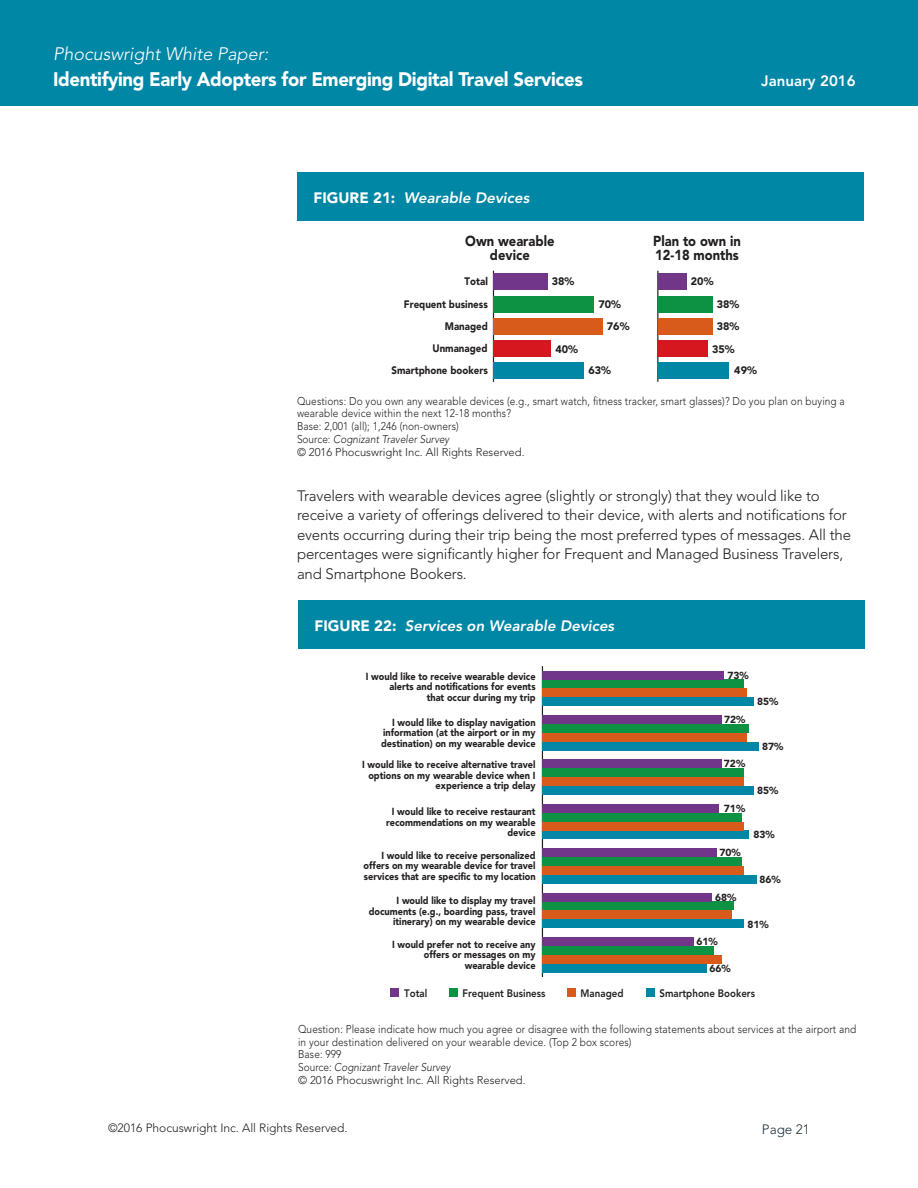
<style>
.page{position:relative;width:918px;height:1188px;background:#fff}
.page>*{position:absolute;margin:0;border:0;box-sizing:border-box;transform-origin:0 0}
.t1{font:900 19.5px "Avenir";letter-spacing:-.02em;color:#fff;scale:.95 1}
.t2{font:italic 300 18px "Avenir";color:#fff}
.d6__Text{font:300 15px/19.5px "Avenir";letter-spacing:-.01em;color:#231f20}
.t3{font:italic 800 15px "Avenir";color:#fff}
.t4{font:800 15px "Avenir";color:#fff}
.t5{font:900 14.4px/14.4px "Avenir";color:#231f20;text-align:center;scale:.9 1}
.t6{font:300 13.5px "Avenir";color:#1c323c}
.t7{font:300 12px "Avenir";color:#231f20}
.t8{font:300 11.25px/12.8px "Avenir";letter-spacing:.01em;color:#231f20;scale:.9 1}
.t9{font:300 11.25px "Avenir";letter-spacing:.01em;color:#231f20}
.t10{font:italic 300 11.25px "Avenir";color:#231f20;scale:.9 1}
.t11{font:900 10.8px/22.2px "Avenir";color:#231f20;text-align:right;scale:.9 1}
.t12{font:800 10.8px "Avenir";color:#231f20;scale:.9 1}
.t13{font:900 10.8px "Avenir";color:#231f20}
.t14{font:900 10.2px/10.5px "Avenir";color:#231f20;text-align:right;scale:.9 1}
.t15{font:900 10.2px "Avenir";color:#231f20}
.s1{font-weight:900;font-style:normal}
.s2{font-style:normal}
</style>
<div class="page">
<div style="left:0;top:0;width:918px;height:106px;background:#0087a5"></div>
<div style="left:297px;top:172px;width:567px;height:49px;background:#0087a5"></div>
<hr style="left:493px;top:271px;width:1px;height:111px;background:#231f20">
<div style="left:493px;top:274px;width:55px;height:16px;background:#723689"></div>
<div style="left:493px;top:296px;width:101px;height:16px;background:#0d9243"></div>
<div style="left:493px;top:318px;width:110px;height:16px;background:#d95b1c"></div>
<div style="left:493px;top:340px;width:58px;height:16px;background:#d5171f"></div>
<div style="left:493px;top:363px;width:91px;height:16px;background:#0087a5"></div>
<hr style="left:657px;top:271px;width:1px;height:111px;background:#231f20">
<div style="left:658px;top:274px;width:29px;height:16px;background:#723689"></div>
<div style="left:658px;top:296px;width:54px;height:16px;background:#0d9243"></div>
<div style="left:658px;top:318px;width:54px;height:16px;background:#d95b1c"></div>
<div style="left:658px;top:340px;width:50px;height:16px;background:#d5171f"></div>
<div style="left:658px;top:363px;width:70px;height:16px;background:#0087a5"></div>
<div style="left:298px;top:601px;width:567px;height:48px;background:#0087a5"></div>
<hr style="left:542px;top:666px;width:1px;height:311px;background:#231f20">
<div style="left:542px;top:697px;width:212px;height:9px;background:#0087a5"></div>
<div style="left:542px;top:742px;width:217px;height:9px;background:#0087a5"></div>
<div style="left:542px;top:786px;width:212px;height:9px;background:#0087a5"></div>
<div style="left:542px;top:830px;width:207px;height:9px;background:#0087a5"></div>
<div style="left:542px;top:875px;width:215px;height:9px;background:#0087a5"></div>
<div style="left:542px;top:919px;width:202px;height:9px;background:#0087a5"></div>
<div style="left:542px;top:964px;width:165px;height:9px;background:#0087a5"></div>
<div style="left:542px;top:688px;width:205px;height:9px;background:#d95b1c"></div>
<div style="left:542px;top:733px;width:205px;height:9px;background:#d95b1c"></div>
<div style="left:542px;top:777px;width:202px;height:9px;background:#d95b1c"></div>
<div style="left:542px;top:822px;width:202px;height:8px;background:#d95b1c"></div>
<div style="left:542px;top:866px;width:202px;height:9px;background:#d95b1c"></div>
<div style="left:542px;top:910px;width:190px;height:9px;background:#d95b1c"></div>
<div style="left:542px;top:955px;width:180px;height:9px;background:#d95b1c"></div>
<div style="left:542px;top:679px;width:202px;height:9px;background:#0d9243"></div>
<div style="left:542px;top:724px;width:207px;height:9px;background:#0d9243"></div>
<div style="left:542px;top:768px;width:202px;height:9px;background:#0d9243"></div>
<div style="left:542px;top:813px;width:200px;height:9px;background:#0d9243"></div>
<div style="left:542px;top:857px;width:200px;height:9px;background:#0d9243"></div>
<div style="left:542px;top:902px;width:192px;height:8px;background:#0d9243"></div>
<div style="left:542px;top:946px;width:172px;height:9px;background:#0d9243"></div>
<div style="left:542px;top:671px;width:182px;height:8px;background:#723689"></div>
<div style="left:542px;top:715px;width:180px;height:9px;background:#723689"></div>
<div style="left:542px;top:759px;width:180px;height:9px;background:#723689"></div>
<div style="left:542px;top:804px;width:177px;height:9px;background:#723689"></div>
<div style="left:542px;top:848px;width:175px;height:9px;background:#723689"></div>
<div style="left:542px;top:893px;width:170px;height:9px;background:#723689"></div>
<div style="left:542px;top:937px;width:152px;height:9px;background:#723689"></div>
<div style="left:391px;top:988px;width:8px;height:9px;background:#723689"></div>
<div style="left:449px;top:988px;width:9px;height:9px;background:#0d9243"></div>
<div style="left:567px;top:988px;width:9px;height:9px;background:#d95b1c"></div>
<div style="left:646px;top:988px;width:9px;height:9px;background:#0087a5"></div>
<h2 class="t2" style="left:53px;top:43px;width:217px">Phocuswright White Paper:</h2>
<h1 class="t1" style="left:53px;top:67px;width:559px">Identifying Early Adopters for Emerging Digital Travel Services</h1>
<h3 class="t4" style="left:761px;top:72px;width:96px">January 2016</h3>
<p class="t3" style="left:314px;top:189px;width:217px"><span class="s1">FIGURE 21:</span> Wearable Devices</p>
<p class="t5" style="left:465px;top:234px;width:101px">Own wearable device</p>
<p class="t5" style="left:653px;top:234px;width:99px;text-align:left">Plan to own in<br>12-18 months</p>
<p class="t11" style="left:392px;top:293px;width:108px">Frequent business<br>Managed<br>Unmanaged<br>Smartphone bookers</p>
<p class="t11" style="left:465px;top:270px;width:27px">Total</p>
<p class="t13" style="left:552px;top:275px;width:24px">38%</p>
<p class="t13" style="left:691px;top:275px;width:24px">20%</p>
<p class="t13" style="left:598px;top:297px;width:24px">70%</p>
<p class="t13" style="left:717px;top:297px;width:24px">38%</p>
<p class="t13" style="left:607px;top:320px;width:24px">76%</p>
<p class="t13" style="left:717px;top:320px;width:24px">38%</p>
<p class="t13" style="left:556px;top:342px;width:24px">40%</p>
<p class="t13" style="left:712px;top:342px;width:24px">35%</p>
<p class="t13" style="left:589px;top:364px;width:24px">63%</p>
<p class="t13" style="left:734px;top:364px;width:24px">49%</p>
<p class="t8" style="left:297px;top:394px;width:610px">Questions: Do you own any wearable devices (e.g., smart watch, fitness tracker, smart glasses)? Do you plan on buying a wearable device within the next 12-18 months?</p>
<p class="t8" style="left:297px;top:420px;width:181px">Base: 2,001 (all); 1,246 (non-owners)</p>
<p class="t10" style="left:297px;top:432px;width:171px"><span class="s2">Source:</span> Cognizant Traveler Survey</p>
<p class="t9" style="left:297px;top:445px;width:229px">© 2016 Phocuswright Inc. All Rights Reserved.</p>
<p class="d6__Text" style="left:297px;top:486px;width:556px">Travelers with wearable devices agree (slightly or strongly) that they would like to receive a variety of offerings delivered to their device, with alerts and notifications for events occurring during their trip being the most preferred types of messages. All the percentages were significantly higher for Frequent and Managed Business Travelers, and Smartphone Bookers.</p>
<p class="t3" style="left:315px;top:617px;width:301px"><span class="s1">FIGURE 22:</span> Services on Wearable Devices</p>
<p class="t15" style="left:727px;top:669px;width:23px">73%</p>
<p class="t15" style="left:724px;top:713px;width:23px">72%</p>
<p class="t15" style="left:724px;top:758px;width:23px">72%</p>
<p class="t15" style="left:724px;top:802px;width:23px">71%</p>
<p class="t15" style="left:719px;top:847px;width:23px">70%</p>
<p class="t15" style="left:715px;top:891px;width:23px">68%</p>
<p class="t14" style="left:366px;top:671px;width:190px">I would like to receive wearable device alerts and notifications for events<br>that occur during my trip</p>
<p class="t14" style="left:381px;top:717px;width:173px;text-align:justify;text-indent:11px">I would like to display navigation information (at the airport or in my destination) on my wearable device</p>
<p class="t14" style="left:362px;top:759px;width:194px">I would like to receive alternative travel options on my wearable device when I experience a trip delay</p>
<p class="t14" style="left:386px;top:806px;width:168px">I would like to receive restaurant recommendations on my wearable device</p>
<p class="t14" style="left:364px;top:850px;width:193px;text-align:justify;text-indent:18px">I would like to receive personalized offers on my wearable device for travel services that are specific to my location</p>
<p class="t14" style="left:369px;top:895px;width:187px">I would like to display my travel documents (e.g., boarding pass, travel itinerary) on my wearable device</p>
<p class="t14" style="left:392px;top:939px;width:161px">I would prefer not to receive any offers or messages on my wearable device</p>
<p class="t12" style="left:404px;top:987px;width:27px">Total</p>
<p class="t12" style="left:463px;top:987px;width:94px">Frequent Business</p>
<p class="t12" style="left:581px;top:987px;width:49px">Managed</p>
<p class="t12" style="left:660px;top:987px;width:108px">Smartphone Bookers</p>
<p class="t15" style="left:757px;top:696px;width:23px">85%</p>
<p class="t15" style="left:762px;top:740px;width:23px">87%</p>
<p class="t15" style="left:757px;top:785px;width:23px">85%</p>
<p class="t15" style="left:753px;top:829px;width:23px">83%</p>
<p class="t15" style="left:759px;top:873px;width:23px">86%</p>
<p class="t15" style="left:747px;top:918px;width:23px">81%</p>
<p class="t15" style="left:697px;top:936px;width:23px">61%</p>
<p class="t15" style="left:709px;top:962px;width:23px">66%</p>
<p class="t8" style="left:298px;top:1023px;width:622px">Question: Please indicate how much you agree or disagree with the following statements about services at the airport and in your destination delivered on your wearable device. (Top 2 box scores)</p>
<p class="t8" style="left:298px;top:1048px;width:50px">Base: 999</p>
<p class="t10" style="left:298px;top:1061px;width:171px"><span class="s2">Source:</span> Cognizant Traveler Survey</p>
<p class="t9" style="left:298px;top:1073px;width:229px">© 2016 Phocuswright Inc. All Rights Reserved.</p>
<p class="t7" style="left:108px;top:1121px;width:241px">©2016 Phocuswright Inc. All Rights Reserved.</p>
<h3 class="t6" style="left:762px;top:1121px;width:50px">Page 21</h3>
</div>
